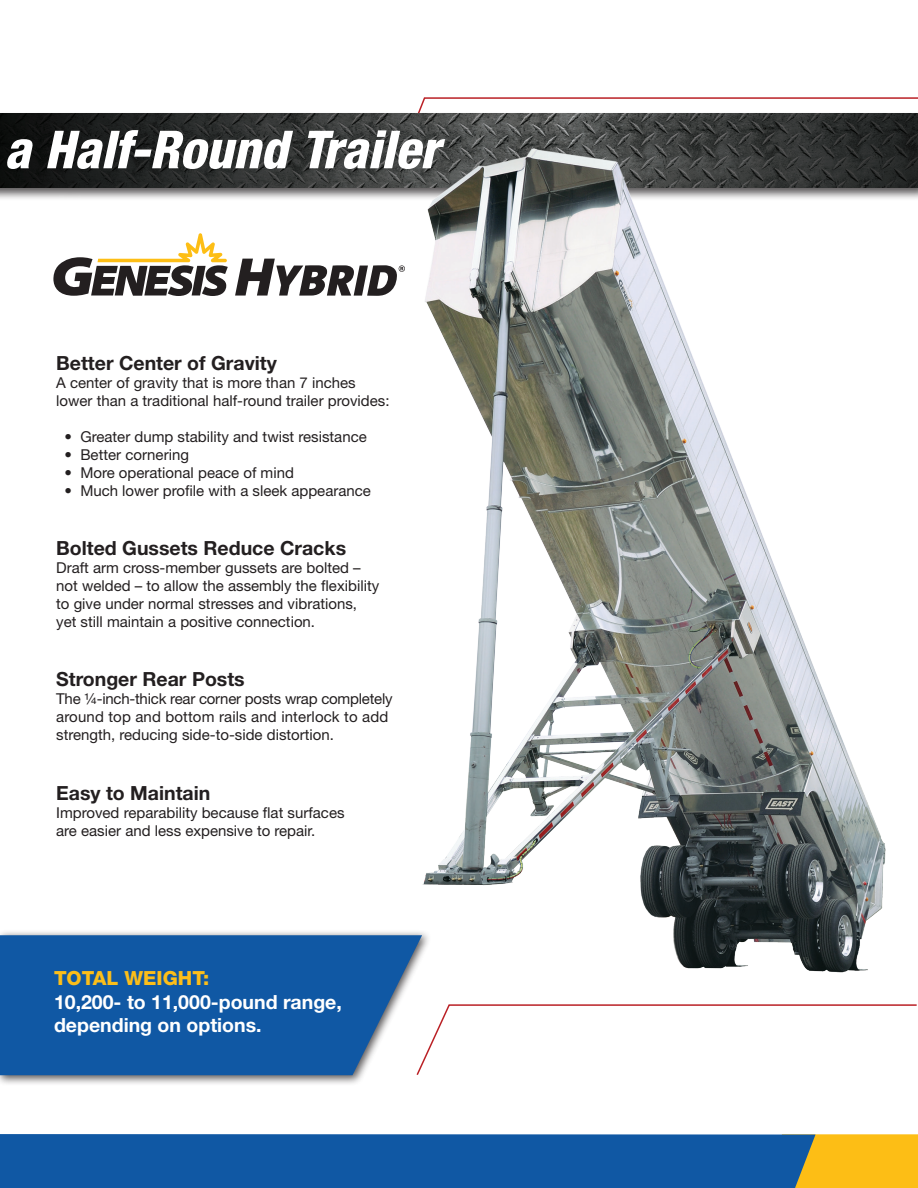
<style>
.page{position:relative;width:918px;height:1188px;background:#fff}
.page>*{position:absolute;margin:0;border:0;box-sizing:border-box;transform-origin:0 0}
.t1{font:italic 800 condensed 52.5px "Helvetica Neue LT Std";color:#fff}
.t2{font:700 19.5px "Helvetica Neue LT Std";color:#231f20}
.t3{font:700 19.5px/23.4px "Helvetica Neue LT Std";color:#fff}
.t4{font:800 19.5px "Helvetica Neue LT Std";color:#fcbe19}
.t5{font:15px/18px "Helvetica Neue LT Std";color:#231f20}
</style>
<div class="page">
<svg style="left:418px;top:97px;width:500px;height:14px"></svg>
<div style="left:0;top:111px;width:918px;height:90px;background:#231f20;opacity:.75"></div>
<img style="left:0;top:114px;width:918px;height:73px">
<svg style="left:53px;top:233px;width:175px;height:63px"></svg>
<svg style="left:235px;top:259px;width:149px;height:37px"></svg>
<img style="left:384px;top:128px;width:519px;height:892px">
<div style="left:816px;top:1134px;width:102px;height:54px;background:#fdbe15"></div>
<div style="left:0;top:1134px;width:816px;height:54px;background:#1058a4"></div>
<div style="left:0;top:929px;width:431px;height:157px;background:#231f20;opacity:.75"></div>
<svg style="left:0;top:935px;width:422px;height:140px;fill:#1058a4"></svg>
<h1 class="t1" style="left:4px;top:117px;width:437px">a Half-Round Trailer</h1>
<p class="t2" style="left:56px;top:351px;width:222px">Better Center of Gravity</p>
<p class="t5" style="left:56px;top:373px;width:335px">A center of gravity that is more than 7 inches lower than a traditional half-round trailer provides:</p>
<p class="t5" style="left:65px;top:427px;width:304px">• Greater dump stability and twist resistance</p>
<p class="t5" style="left:65px;top:445px;width:126px">• Better cornering</p>
<p class="t5" style="left:65px;top:463px;width:231px">• More operational peace of mind</p>
<p class="t5" style="left:65px;top:481px;width:308px">• Much lower profile with a sleek appearance</p>
<p class="t2" style="left:56px;top:536px;width:291px">Bolted Gussets Reduce Cracks</p>
<p class="t5" style="left:56px;top:558px;width:325px">Draft arm cross-member gussets are bolted – not welded – to allow the assembly the flexibility to give under normal stresses and vibrations, yet still maintain a positive connection.</p>
<p class="t2" style="left:56px;top:667px;width:190px">Stronger Rear Posts</p>
<p class="t5" style="left:56px;top:690px;width:338px">The ¼-inch-thick rear corner posts wrap completely around top and bottom rails and interlock to add strength, reducing side-to-side distortion.</p>
<p class="t2" style="left:56px;top:781px;width:156px">Easy to Maintain</p>
<p class="t5" style="left:56px;top:803px;width:290px">Improved reparability because flat surfaces are easier and less expensive to repair.</p>
<p class="t4" style="left:54px;top:967px;width:157px">TOTAL WEIGHT:</p>
<p class="t3" style="left:54px;top:989px;width:289px">10,200- to 11,000-pound range, depending on options.</p>
</div>
